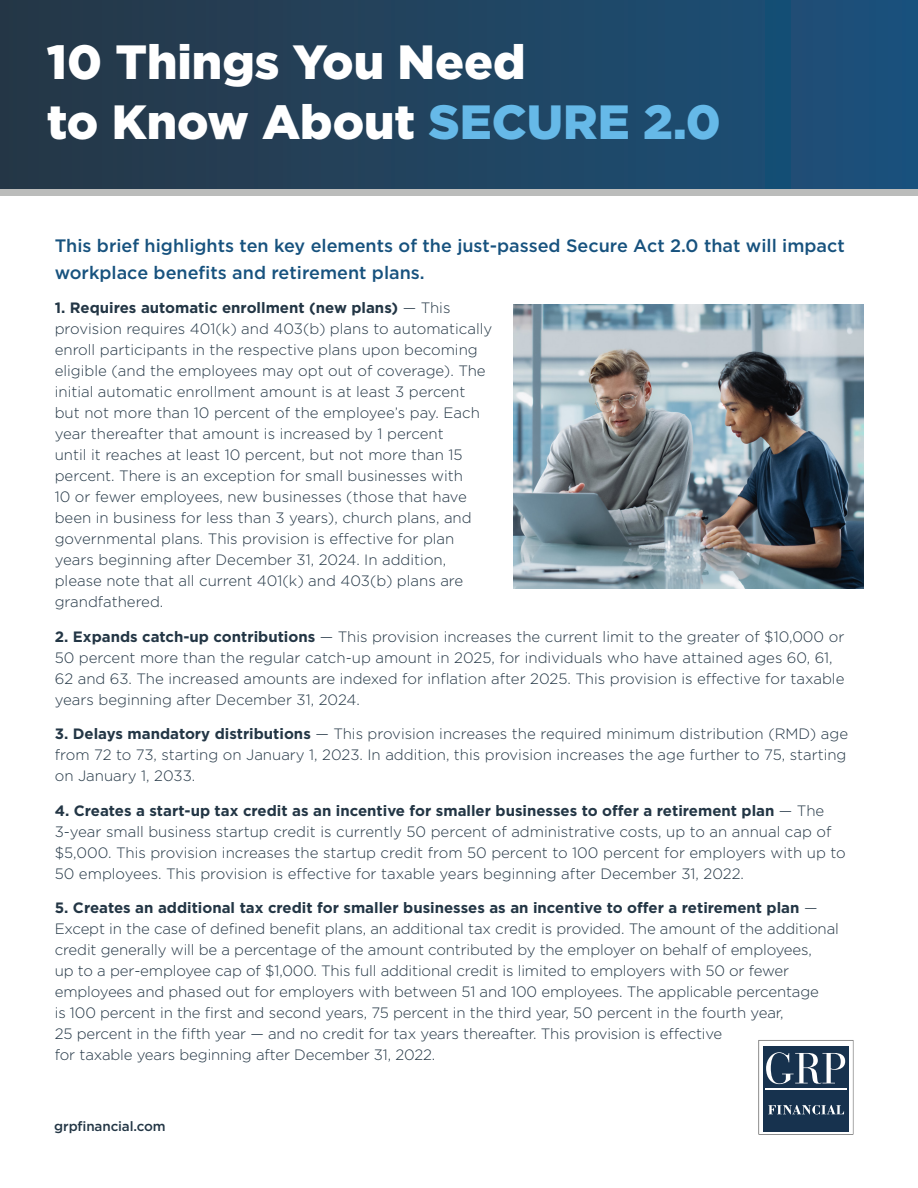
<style>
.page{position:relative;width:918px;height:1188px;background:#fff}
.page>*{position:absolute;margin:0;border:0;box-sizing:border-box;transform-origin:0 0}
.t1{font:900 48px/60px "Gotham";color:#fff}
.Body_Copy{font:500 18px/27px "Gotham";color:#17527e}
.Body_Copy-2{font:300 15px/21px "Gotham";color:#233645}
.t2{font:500 13.5px "Gotham";letter-spacing:-.01em;color:#233645}
.s1{color:#66b9e8}
.s2{font-weight:700}
</style>
<div class="page">
<img style="left:513px;top:305px;width:351px;height:283px">
<div style="left:0;top:0;width:918px;height:189px;background:linear-gradient(to right,#273745,#1a517d)"></div>
<div style="left:0;top:189px;width:918px;height:7px;background:#bbbcbb"></div>
<svg style="left:758px;top:1040px;width:95px;height:95px"></svg>
<p class="t1" style="left:47px;top:31px;width:675px">10 Things You Need<br>to Know About <span class="s1">SECURE 2.0</span></p>
<p class="Body_Copy" style="left:55px;top:232px;width:792px">This brief highlights ten key elements of the just-passed Secure Act 2.0 that will impact workplace benefits and retirement plans.</p>
<p class="Body_Copy-2" style="left:55px;top:297px;width:439px"><span class="s2">1. Requires automatic enrollment (new plans)</span> — This provision requires 401(k) and 403(b) plans to automatically enroll participants in the respective plans upon becoming eligible (and the employees may opt out of coverage). The initial automatic enrollment amount is at least 3 percent but not more than 10 percent of the employee’s pay. Each year thereafter that amount is increased by 1 percent<br>until it reaches at least 10 percent, but not more than 15 percent. There is an exception for small businesses with<br>10 or fewer employees, new businesses (those that have been in business for less than 3 years), church plans, and governmental plans. This provision is effective for plan years beginning after December 31, 2024. In addition, please note that all current 401(k) and 403(b) plans are grandfathered.</p>
<p class="Body_Copy-2" style="left:55px;top:626px;width:791px"><span class="s2">2. Expands catch-up contributions</span> — This provision increases the current limit to the greater of $10,000 or 50 percent more than the regular catch-up amount in 2025, for individuals who have attained ages 60, 61, 62 and 63. The increased amounts are indexed for inflation after 2025. This provision is effective for taxable years beginning after December 31, 2024.</p>
<p class="Body_Copy-2" style="left:55px;top:723px;width:795px;text-align:justify"><span class="s2">3. Delays mandatory distributions</span> — This provision increases the required minimum distribution (RMD) age from 72 to 73, starting on January 1, 2023. In addition, this provision increases the age further to 75, starting on January 1, 2033.</p>
<p class="Body_Copy-2" style="left:55px;top:800px;width:793px"><span class="s2">4. Creates a start-up tax credit as an incentive for smaller businesses to offer a retirement plan</span> — The 3-year small business startup credit is currently 50 percent of administrative costs, up to an annual cap of $5,000. This provision increases the startup credit from 50 percent to 100 percent for employers with up to 50 employees. This provision is effective for taxable years beginning after December 31, 2022.</p>
<p class="Body_Copy-2" style="left:55px;top:897px;width:786px"><span class="s2">5. Creates an additional tax credit for smaller businesses as an incentive to offer a retirement plan</span> — Except in the case of defined benefit plans, an additional tax credit is provided. The amount of the additional credit generally will be a percentage of the amount contributed by the employer on behalf of employees,<br>up to a per-employee cap of $1,000. This full additional credit is limited to employers with 50 or fewer employees and phased out for employers with between 51 and 100 employees. The applicable percentage<br>is 100 percent in the first and second years, 75 percent in the third year, 50 percent in the fourth year,<br>25 percent in the fifth year — and no credit for tax years thereafter. This provision is effective<br>for taxable years beginning after December 31, 2022.</p>
<p class="t2" style="left:54px;top:1118px;width:113px">grpfinancial.com</p>
</div>
